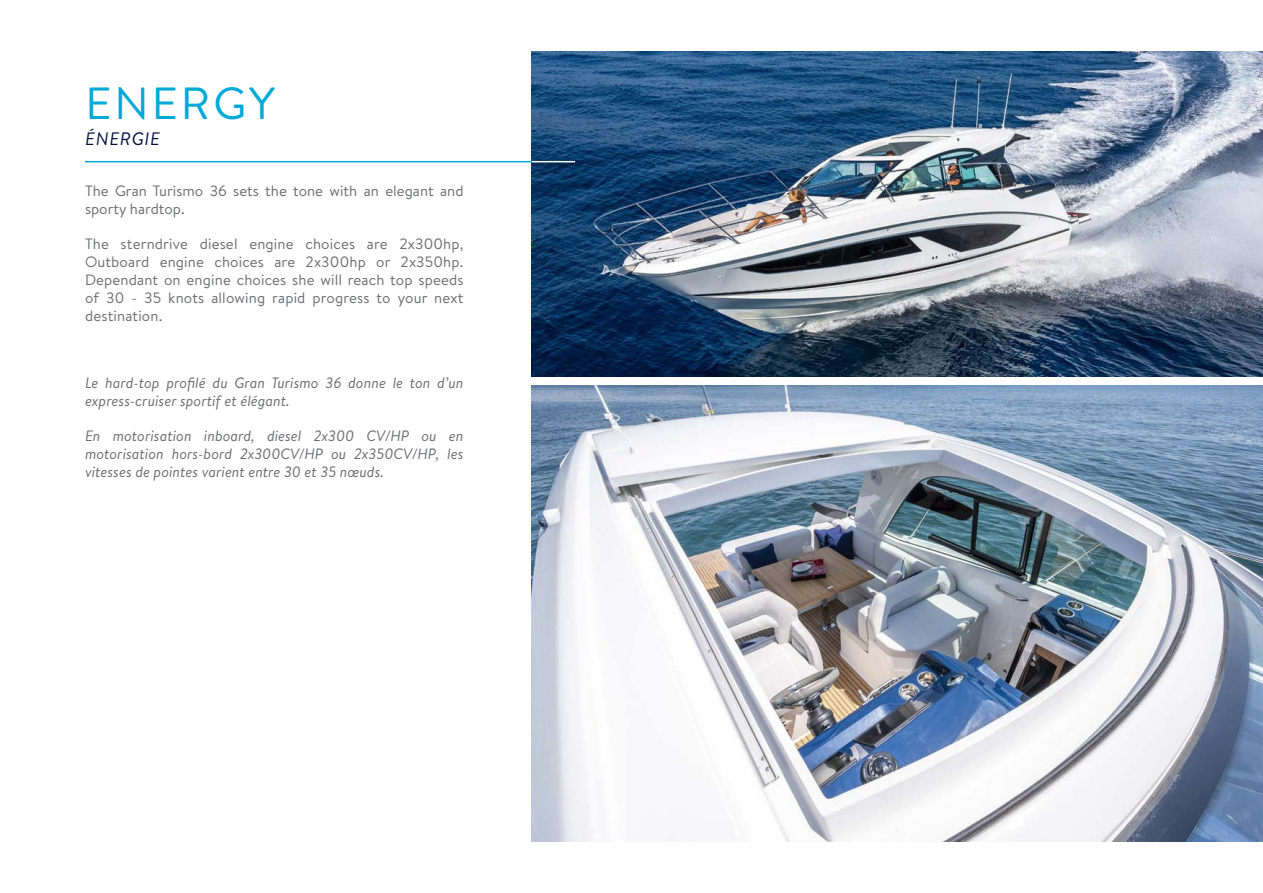
<style>
.page{position:relative;width:1263px;height:893px;background:#fff}
.page>*{position:absolute;margin:0;border:0;box-sizing:border-box;transform-origin:0 0}
.t1{font:45px "Brandon Text";letter-spacing:.07em;color:#00a9d8}
.t2{font:italic 18px "Brandon Grotesque";letter-spacing:.04em;color:#001340}
.t3{font:15px/18px "Brandon Text";color:#6c6d70}
.t4{font:italic 15px/18px "Brandon Text";color:#6c6d70}
</style>
<div class="page">
<img style="left:531px;top:51px;width:732px;height:326px">
<img style="left:531px;top:385px;width:732px;height:457px">
<hr style="left:85px;top:161px;width:446px;height:1px;background:#00a9d8">
<hr style="left:531px;top:161px;width:44px;height:1px;background:#fff">
<p class="t1" style="left:85px;top:73px;width:191px">ENERGY</p>
<p class="t2" style="left:85px;top:127px;width:76px">ÉNERGIE</p>
<p class="t3" style="left:85px;top:181px;width:380px">The Gran Turismo 36 sets the tone with an elegant and sporty hardtop.</p>
<p class="t3" style="left:85px;top:234px;width:380px;text-align:justify">The sterndrive diesel engine choices are 2x300hp, Outboard engine choices are 2x300hp or 2x350hp.<br>Dependant on engine choices she will reach top speeds of 30 - 35 knots allowing rapid progress to your next destination.</p>
<p class="t4" style="left:85px;top:373px;width:380px">Le hard-top profilé du Gran Turismo 36 donne le ton d’un express-cruiser sportif et élégant.</p>
<p class="t4" style="left:85px;top:426px;width:380px;text-align:justify">En motorisation inboard, diesel 2x300 CV/HP ou en motorisation hors-bord 2x300CV/HP ou 2x350CV/HP, les vitesses de pointes varient entre 30 et 35 nœuds.</p>
</div>
